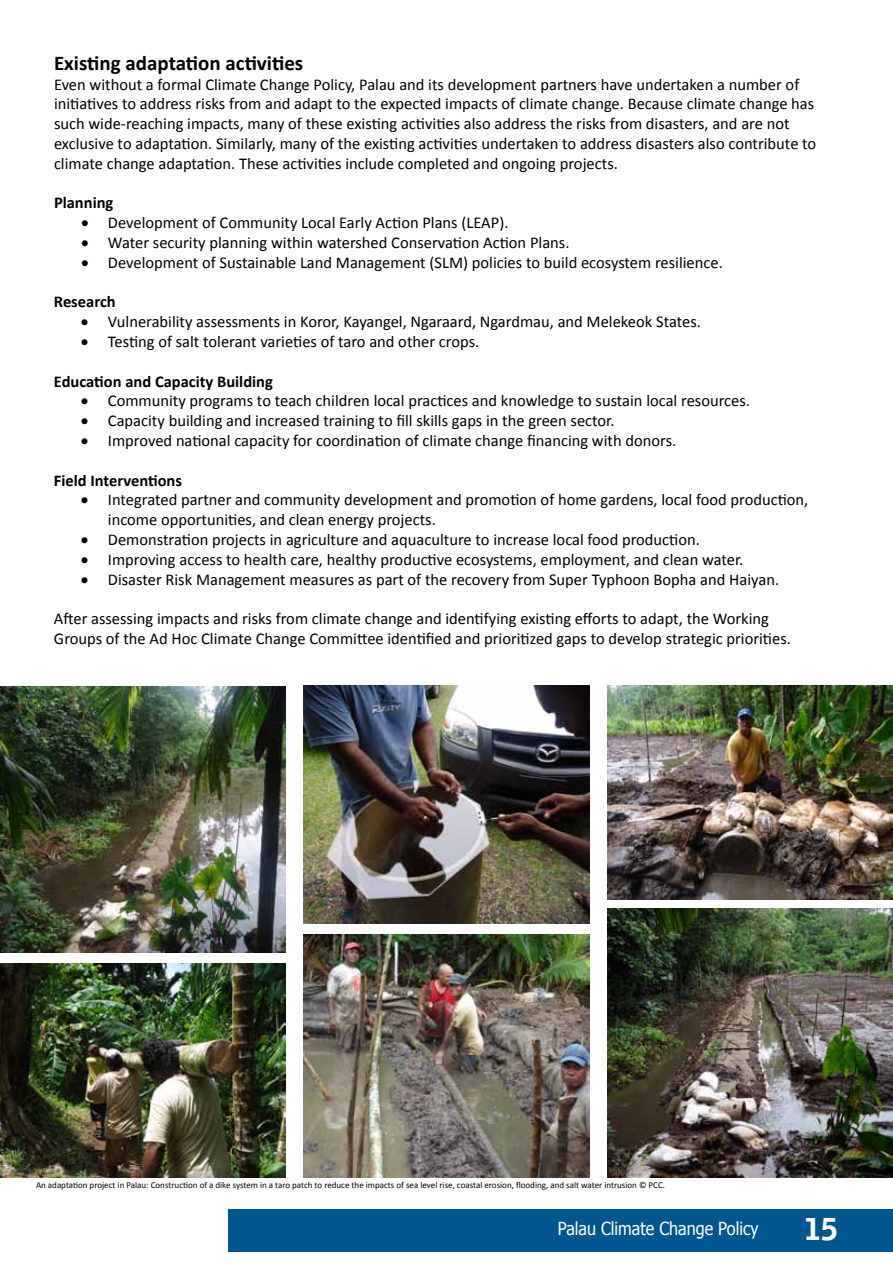
<style>
.page{position:relative;width:893px;height:1263px;background:#fff}
.page>*{position:absolute;margin:0;border:0;box-sizing:border-box;transform-origin:0 0}
.t1{font:900 30px "Bell Gothic Std";color:#fff}
.t2{font:700 21px "Calibri";color:#000}
.t3{font:18px "Tahoma";color:#fff;scale:.9 1}
.t4{font:16.5px/19.8px "Calibri";color:#000}
.t5{font:700 16.5px "Calibri";color:#000}
.t6{font:9px "Calibri";color:#000}
</style>
<div class="page">
<div style="left:228px;top:1210px;width:665px;height:42px;background:#00568e"></div>
<img style="left:0;top:686px;width:286px;height:266px">
<img style="left:304px;top:685px;width:285px;height:239px">
<img style="left:607px;top:685px;width:286px;height:215px">
<img style="left:0;top:964px;width:286px;height:214px">
<img style="left:304px;top:935px;width:285px;height:243px">
<img style="left:607px;top:909px;width:286px;height:269px">
<p class="t2" style="left:54px;top:48px;width:251px">Existing adaptation activities</p>
<p class="t4" style="left:54px;top:74px;width:764px">Even without a formal Climate Change Policy, Palau and its development partners have undertaken a number of initiatives to address risks from and adapt to the expected impacts of climate change. Because climate change has such wide-reaching impacts, many of these existing activities also address the risks from disasters, and are not exclusive to adaptation. Similarly, many of the existing activities undertaken to address disasters also contribute to climate change adaptation. These activities include completed and ongoing projects.</p>
<p class="t5" style="left:54px;top:191px;width:61px">Planning</p>
<p class="t4" style="left:81px;top:212px;width:429px">• Development of Community Local Early Action Plans (LEAP).</p>
<p class="t4" style="left:81px;top:232px;width:490px">• Water security planning within watershed Conservation Action Plans.</p>
<p class="t4" style="left:81px;top:252px;width:643px">• Development of Sustainable Land Management (SLM) policies to build ecosystem resilience.</p>
<p class="t5" style="left:54px;top:290px;width:63px">Research</p>
<p class="t4" style="left:81px;top:311px;width:621px">• Vulnerability assessments in Koror, Kayangel, Ngaraard, Ngardmau, and Melekeok States.</p>
<p class="t4" style="left:81px;top:331px;width:400px">• Testing of salt tolerant varieties of taro and other crops.</p>
<p class="t5" style="left:54px;top:369px;width:220px">Education and Capacity Building</p>
<p class="t4" style="left:81px;top:391px;width:670px">• Community programs to teach children local practices and knowledge to sustain local resources.</p>
<p class="t4" style="left:81px;top:410px;width:535px">• Capacity building and increased training to fill skills gaps in the green sector.</p>
<p class="t4" style="left:81px;top:430px;width:597px">• Improved national capacity for coordination of climate change financing with donors.</p>
<p class="t5" style="left:54px;top:468px;width:130px">Field Interventions</p>
<p class="t4" style="left:108px;top:490px;width:702px;text-indent:-27px">• Integrated partner and community development and promotion of home gardens, local food production, income opportunities, and clean energy projects.</p>
<p class="t4" style="left:81px;top:529px;width:620px">• Demonstration projects in agriculture and aquaculture to increase local food production.</p>
<p class="t4" style="left:81px;top:549px;width:664px">• Improving access to health care, healthy productive ecosystems, employment, and clean water.</p>
<p class="t4" style="left:81px;top:569px;width:700px">• Disaster Risk Management measures as part of the recovery from Super Typhoon Bopha and Haiyan.</p>
<p class="t4" style="left:54px;top:608px;width:738px">After assessing impacts and risks from climate change and identifying existing efforts to adapt, the Working<br>Groups of the Ad Hoc Climate Change Committee identified and prioritized gaps to develop strategic priorities.</p>
<p class="t6" style="left:36px;top:1178px;width:631px">An adaptation project in Palau: Construction of a dike system in a taro patch to reduce the impacts of sea level rise, coastal erosion, flooding, and salt water intrusion © PCC.</p>
<p class="t3" style="left:558px;top:1216px;width:225px">Palau Climate Change Policy</p>
<h1 class="t1" style="left:805px;top:1212px;width:35px">15</h1>
</div>
